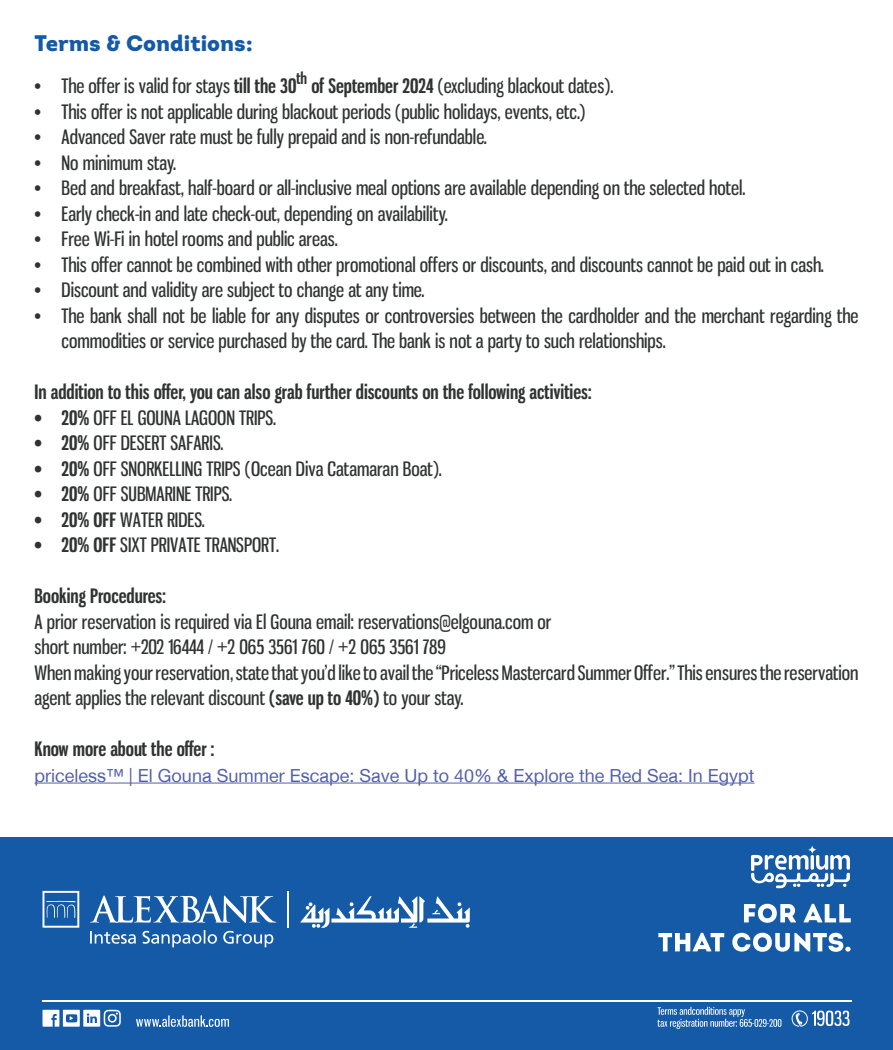
<style>
.page{position:relative;width:893px;height:1050px;background:#fff}
.page>*{position:absolute;margin:0;border:0;box-sizing:border-box;transform-origin:0 0}
.t1{font:900 22.5px "Intro";color:#155aa6}
.t2{font:19.5px/25.5px "Gnuolane";color:#313232}
.t3{font:700 19.5px "Gnuolane Rg";color:#313232}
.t4{font:18px "Helvetica Neue LT Arabic";color:#535fab}
.t5{font:700 15.75px "Gnuolane Rg";color:#313232}
.s1{font-family:"Gnuolane Rg";font-weight:700}
</style>
<div class="page">
<hr style="left:34px;top:783px;width:720px;height:1px;background:#535fab">
<div style="left:0;top:837px;width:893px;height:213px;background:#155aa6"></div>
<hr style="left:42px;top:1001px;width:810px;height:1px;background:#fff">
<svg style="left:43px;top:1010px;width:78px;height:17px"></svg>
<hr style="left:288px;top:891px;width:1px;height:37px;background:#fff">
<svg style="left:300px;top:896px;width:170px;height:32px"></svg>
<svg style="left:90px;top:895px;width:186px;height:28px"></svg>
<svg style="left:43px;top:891px;width:36px;height:37px"></svg>
<svg style="left:90px;top:930px;width:183px;height:17px"></svg>
<svg style="left:136px;top:1015px;width:93px;height:12px"></svg>
<svg style="left:792px;top:1010px;width:57px;height:17px"></svg>
<svg style="left:658px;top:933px;width:66px;height:18px"></svg>
<svg style="left:732px;top:903px;width:119px;height:49px"></svg>
<svg style="left:657px;top:1007px;width:124px;height:22px"></svg>
<svg style="left:751px;top:846px;width:99px;height:42px"></svg>
<p class="t1" style="left:34px;top:29px;width:220px">Terms &amp; Conditions:</p>
<p class="t2" style="left:34px;top:72px;width:263px">• The offer is valid for stays <span class="s1">till the 30</span></p>
<p class="t5" style="left:296px;top:69px;width:12px">th</p>
<p class="t2" style="left:311px;top:72px;width:304px"><span class="s1">of September 2024</span> (excluding blackout dates).</p>
<p class="t2" style="left:34px;top:98px;width:552px">• This offer is not applicable during blackout periods (public holidays, events, etc.)</p>
<p class="t2" style="left:34px;top:123px;width:454px">• Advanced Saver rate must be fully prepaid and is non-refundable.</p>
<p class="t2" style="left:34px;top:149px;width:143px">• No minimum stay.</p>
<p class="t2" style="left:34px;top:174px;width:712px">• Bed and breakfast, half-board or all-inclusive meal options are available depending on the selected hotel.</p>
<p class="t2" style="left:34px;top:200px;width:415px">• Early check-in and late check-out, depending on availability.</p>
<p class="t2" style="left:34px;top:225px;width:305px">• Free Wi-Fi in hotel rooms and public areas.</p>
<p class="t2" style="left:34px;top:251px;width:791px">• This offer cannot be combined with other promotional offers or discounts, and discounts cannot be paid out in cash.</p>
<p class="t2" style="left:34px;top:276px;width:391px">• Discount and validity are subject to change at any time.</p>
<p class="t2" style="left:62px;top:302px;width:798px;text-indent:-27px">• The bank shall not be liable for any disputes or controversies between the cardholder and the merchant regarding the commodities or service purchased by the card. The bank is not a party to such relationships.</p>
<p class="t3" style="left:34px;top:380px;width:558px">In addition to this offer, you can also grab further discounts on the following activities:</p>
<p class="t2" style="left:34px;top:404px;width:243px"><span class="s1">• 20%</span> OFF EL GOUNA LAGOON TRIPS.</p>
<p class="t2" style="left:34px;top:429px;width:190px"><span class="s1">• 20%</span> OFF DESERT SAFARIS.</p>
<p class="t2" style="left:34px;top:455px;width:409px"><span class="s1">• 20%</span> OFF SNORKELLING TRIPS (Ocean Diva Catamaran Boat).</p>
<p class="t2" style="left:34px;top:480px;width:199px"><span class="s1">• 20%</span> OFF SUBMARINE TRIPS.</p>
<p class="t2" style="left:34px;top:506px;width:172px"><span class="s1">• 20% OFF</span> WATER RIDES.</p>
<p class="t2" style="left:34px;top:531px;width:246px"><span class="s1">• 20% OFF</span> SIXT PRIVATE TRANSPORT.</p>
<p class="t3" style="left:34px;top:584px;width:133px">Booking Procedures:</p>
<p class="t2" style="left:34px;top:608px;width:518px">A prior reservation is required via El Gouna email: reservations@elgouna.com or</p>
<p class="t2" style="left:34px;top:633px;width:413px">short number: +202 16444 / +2 065 3561 760 / +2 065 3561 789</p>
<p class="t2" style="left:34px;top:659px;width:825px">When making your reservation, state that you’d like to avail the “Priceless Mastercard Summer Offer.” This ensures the reservation agent applies the relevant discount <span class="s1">(save up to 40%)</span> to your stay.</p>
<p class="t3" style="left:34px;top:737px;width:181px">Know more about the offer :</p>
<p class="t4" style="left:34px;top:765px;width:721px">priceless™ | El Gouna Summer Escape: Save Up to 40% &amp; Explore the Red Sea: In Egypt</p>
</div>
